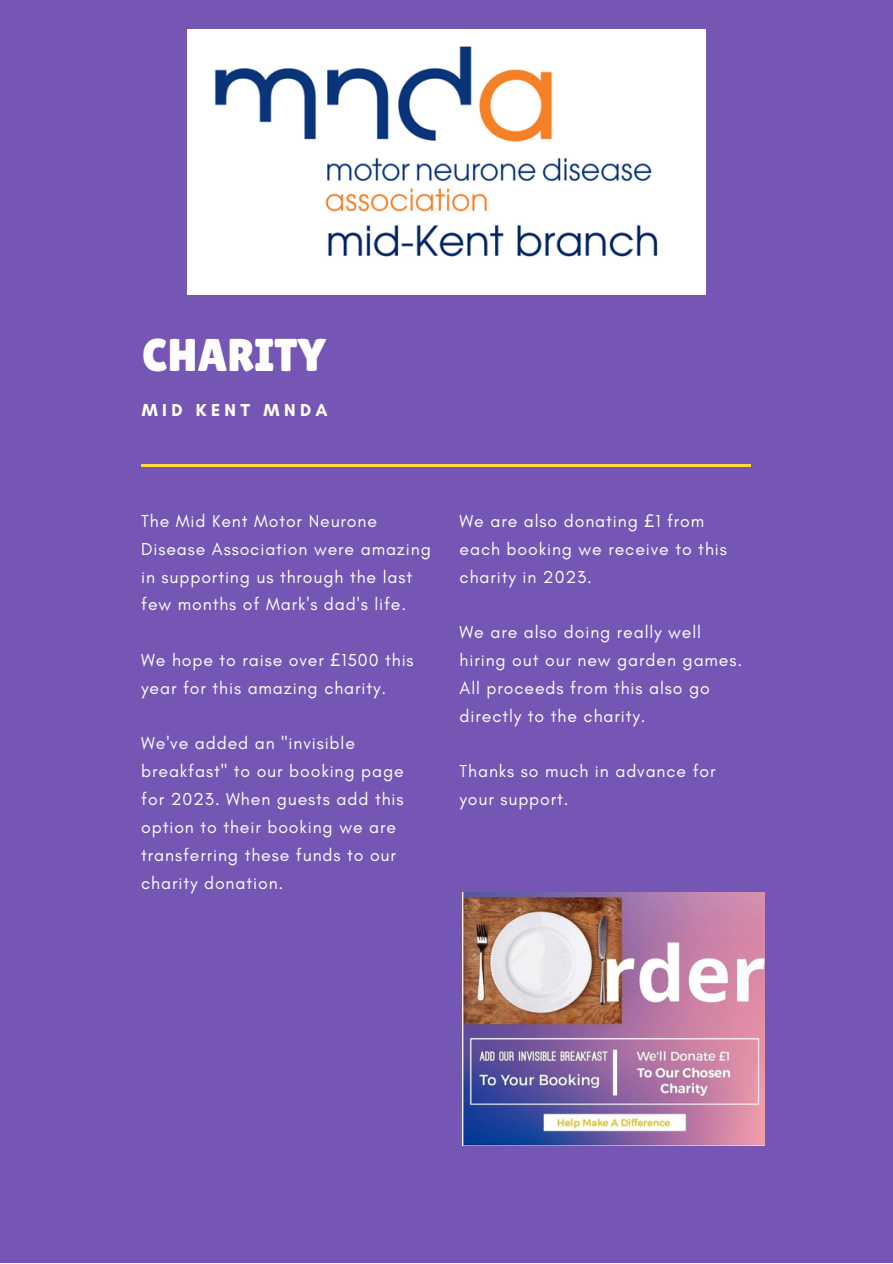
<style>
.page{position:relative;width:893px;height:1264px;background:#fff}
.page>*{position:absolute;margin:0;border:0;box-sizing:border-box;transform-origin:0 0}
.t1{font:45.9px "Lilita One";color:#fefefe}
.t2{font:17.7px/27.8px "Glacial Indifference";letter-spacing:.05em;color:#fefefe}
.t3{font:700 17.7px "Glacial Indifference";letter-spacing:.25em;color:#fefefe}
.s1{font-family:"Noto Sans"}
</style>
<div class="page">
<div style="left:0;top:0;width:892px;height:1262px;background:#7556b4"></div>
<hr style="left:142px;top:464px;width:609px;height:3px;background:#ffd840">
<img style="left:188px;top:30px;width:517px;height:264px">
<img style="left:462px;top:892px;width:302px;height:253px">
<p class="t1" style="left:142px;top:328px;width:185px">CHARITY</p>
<p class="t3" style="left:142px;top:399px;width:188px">MID KENT MNDA</p>
<p class="t2" style="left:141px;top:507px;width:291px">The Mid Kent Motor Neurone<br>Disease Association were amazing in supporting us through the last few months of Mark's dad's life.</p>
<p class="t2" style="left:141px;top:646px;width:274px">We hope to raise over <span class="s1">£</span>1500 this year for this amazing charity.</p>
<p class="t2" style="left:141px;top:729px;width:264px">We've added an "invisible breakfast" to our booking page for 2023. When guests add this option to their booking we are transferring these funds to our charity donation.</p>
<p class="t2" style="left:459px;top:507px;width:269px">We are also donating <span class="s1">£</span>1 from each booking we receive to this charity in 2023.</p>
<p class="t2" style="left:459px;top:618px;width:284px">We are also doing really well hiring out our new garden games.<br>All proceeds from this also go directly to the charity.</p>
<p class="t2" style="left:459px;top:757px;width:257px">Thanks so much in advance for your support.</p>
</div>
